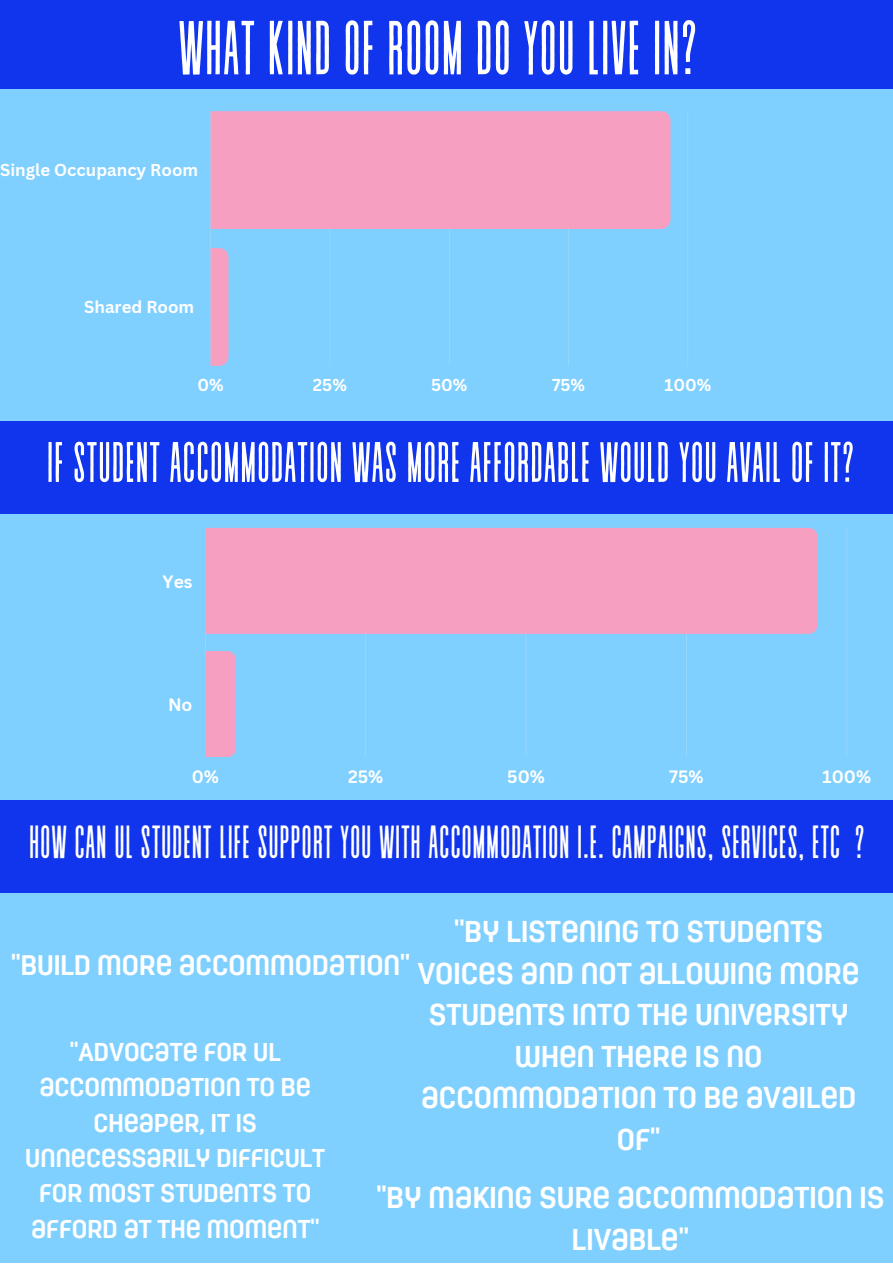
<style>
.page{position:relative;width:893px;height:1264px;background:#fff}
.page>*{position:absolute;margin:0;border:0;box-sizing:border-box;transform-origin:0 0}
.t1{font:76.35px "Revive 80 Tall";color:#fff}
.t2{font:57px "Revive 80 Tall";color:#fff}
.t3{font:46.5px "Revive 80 Tall";color:#fff}
.t4{font:700 30px/41.5px "Moderna Unicase Condensed";color:#fff;text-align:center}
.t5{font:700 28.2px "Moderna Unicase Condensed";color:#fff}
.t6{font:700 25.65px/35.4px "Moderna Unicase Condensed";color:#fff;text-align:center}
.t7{font:700 17.4px "Canva Sans";color:#fff}
.t8{font:700 16.8px "Canva Sans";color:#fff}
</style>
<div class="page">
<div style="left:0;top:0;width:892px;height:1262px;background:#80d0ff"></div>
<div style="left:0;top:0;width:892px;height:89px;background:#1035ed"></div>
<div style="left:0;top:421px;width:892px;height:92px;background:#1035ed"></div>
<div style="left:0;top:800px;width:892px;height:93px;background:#1035ed"></div>
<hr style="left:210px;top:111px;width:1px;height:255px;background:#fff">
<hr style="left:329px;top:111px;width:1px;height:255px;background:#fff">
<hr style="left:449px;top:111px;width:1px;height:255px;background:#fff">
<hr style="left:568px;top:111px;width:1px;height:255px;background:#fff">
<hr style="left:687px;top:111px;width:1px;height:255px;background:#fff">
<div style="left:210px;top:111px;width:460px;height:118px;background:#f79fc1"></div>
<svg style="left:210px;top:248px;width:18px;height:118px;background:#f1a1c3"></svg>
<hr style="left:205px;top:528px;width:1px;height:229px;background:#fff">
<hr style="left:365px;top:528px;width:1px;height:229px;background:#fff">
<hr style="left:525px;top:528px;width:1px;height:229px;background:#fff">
<hr style="left:686px;top:528px;width:1px;height:229px;background:#fff">
<hr style="left:846px;top:528px;width:1px;height:229px;background:#fff">
<div style="left:205px;top:528px;width:612px;height:106px;background:#f79fc1"></div>
<svg style="left:205px;top:651px;width:31px;height:106px;background:#f3a0c2"></svg>
<h1 class="t1" style="left:178px;top:9px;width:521px">WHAT KIND OF ROOM DO YOU LIVE IN?</h1>
<p class="t8" style="left:0;top:158px;width:199px">Single Occupancy Room</p>
<p class="t8" style="left:84px;top:295px;width:111px">Shared Room</p>
<p class="t8" style="left:197px;top:372px;width:28px">0%</p>
<p class="t8" style="left:313px;top:372px;width:35px">25%</p>
<p class="t8" style="left:431px;top:372px;width:38px">50%</p>
<p class="t8" style="left:552px;top:372px;width:35px">75%</p>
<p class="t8" style="left:664px;top:372px;width:48px">100%</p>
<h2 class="t2" style="left:46px;top:433px;width:809px">IF STUDENT ACCOMMODATIONWAS MORE AFFORDABLEWOULD YOU AVAIL OF IT?</h2>
<p class="t7" style="left:162px;top:569px;width:31px">Yes</p>
<p class="t7" style="left:168px;top:692px;width:26px">No</p>
<p class="t7" style="left:192px;top:764px;width:29px">0%</p>
<p class="t7" style="left:348px;top:764px;width:37px">25%</p>
<p class="t7" style="left:507px;top:764px;width:39px">50%</p>
<p class="t7" style="left:669px;top:764px;width:36px">75%</p>
<p class="t7" style="left:822px;top:764px;width:50px">100%</p>
<h3 class="t3" style="left:29px;top:818px;width:837px">HOWCAN UL STUDENT LIFE SUPPORT YOUWITH ACCOMMODATION I.E. CAMPAIGNS, SERVICES, ETC ?</h3>
<p class="t4" style="left:418px;top:911px;width:443px">''BY LISTENING TO STUDENTS<br>VOICES AND NOT ALLOWING MORE<br>STUDENTS INTO THE UNIVERSITY<br>WHEN THERE IS NO<br>ACCOMMODATION TO BE AVAILED<br>OF''</p>
<p class="t5" style="left:11px;top:951px;width:400px">''BUILD MORE ACCOMMODATION''</p>
<p class="t6" style="left:25px;top:1034px;width:301px">''ADVOCATE FOR UL<br>ACCOMMODATION TO BE<br>CHEAPER, IT IS<br>UNNECESSARILY DIFFICULT<br>FOR MOST STUDENTS TO<br>AFFORD AT THE MOMENT''</p>
<p class="t4" style="left:376px;top:1177px;width:509px">''BY MAKING SURE ACCOMMODATION IS<br>LIVABLE''</p>
</div>
